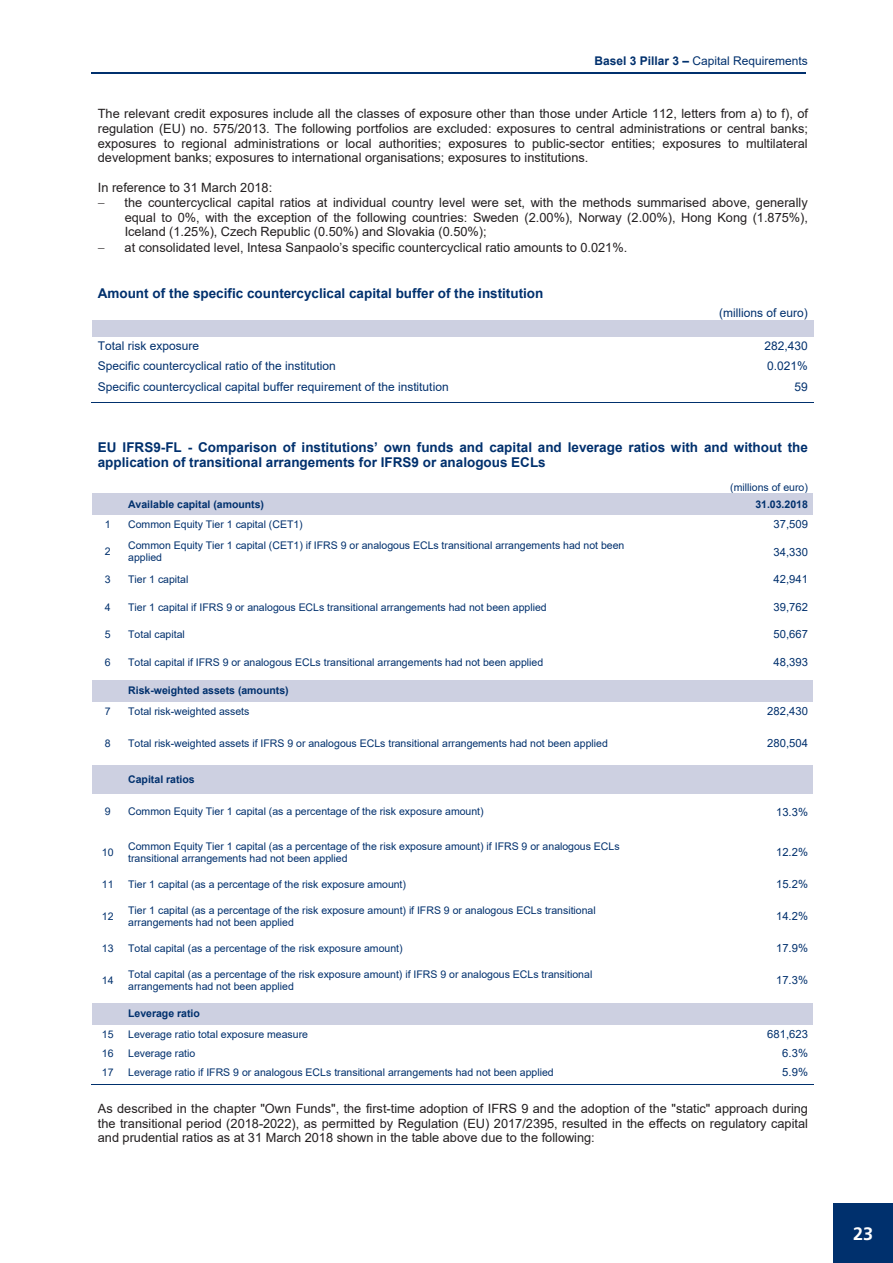
<style>
.page{position:relative;width:893px;height:1263px;background:#fff}
.page>*{position:absolute;margin:0;border:0;box-sizing:border-box;transform-origin:0 0}
.t1{font:700 18px "Frutiger";color:#fff}
.t2{font:700 13.5px/15.6px "Arial";color:#00306d}
.t3{font:12.75px/14.7px "Arial";color:#231f20;text-align:justify}
.t4{font:12px "Arial";color:#00306d}
.t5{font:11.25px "Arial";letter-spacing:.005em;color:#00306d}
.t6{font:10.5px/12px "Arial";color:#00306d}
.t7{font:700 10.5px "Arial";color:#00306d}
.s1{font-weight:700}
</style>
<div class="page">
<hr style="left:92px;top:72px;width:714px;height:1px;background:#00306d">
<div style="left:93px;top:320px;width:608px;height:17px;background:#cdd0e1"></div>
<div style="left:701px;top:320px;width:112px;height:17px;background:#cdd0e1"></div>
<hr style="left:92px;top:402px;width:609px;height:1px;background:#00306d">
<hr style="left:700px;top:402px;width:113px;height:1px;background:#00306d">
<div style="left:93px;top:493px;width:30px;height:21px;background:#cdd0e1"></div>
<div style="left:123px;top:493px;width:537px;height:21px;background:#cdd0e1"></div>
<div style="left:660px;top:493px;width:153px;height:21px;background:#cdd0e1"></div>
<div style="left:93px;top:680px;width:30px;height:21px;background:#cdd0e1"></div>
<div style="left:123px;top:680px;width:537px;height:21px;background:#cdd0e1"></div>
<div style="left:660px;top:680px;width:153px;height:21px;background:#cdd0e1"></div>
<div style="left:93px;top:765px;width:30px;height:28px;background:#cdd0e1"></div>
<div style="left:123px;top:765px;width:537px;height:28px;background:#cdd0e1"></div>
<div style="left:660px;top:765px;width:153px;height:28px;background:#cdd0e1"></div>
<div style="left:93px;top:1003px;width:30px;height:21px;background:#cdd0e1"></div>
<div style="left:123px;top:1003px;width:537px;height:21px;background:#cdd0e1"></div>
<div style="left:660px;top:1003px;width:153px;height:21px;background:#cdd0e1"></div>
<hr style="left:92px;top:1084px;width:31px;height:1px;background:#00306d">
<hr style="left:122px;top:1084px;width:538px;height:1px;background:#00306d">
<hr style="left:659px;top:1084px;width:154px;height:1px;background:#00306d">
<div style="left:833px;top:1203px;width:60px;height:60px;background:#00306d"></div>
<p class="t4" style="left:594px;top:53px;width:215px"><span class="s1">Basel 3 Pillar 3 –</span> Capital Requirements</p>
<p class="t3" style="left:98px;top:106px;width:712px">The relevant credit exposures include all the classes of exposure other than those under Article 112, letters from a) to f), of regulation (EU) no. 575/2013. The following portfolios are excluded: exposures to central administrations or central banks; exposures to regional administrations or local authorities; exposures to public-sector entities; exposures to multilateral development banks; exposures to international organisations; exposures to institutions.</p>
<p class="t3" style="left:125px;top:180px;width:685px;text-align:left;text-indent:-27px">In reference to 31 March 2018:<br>the countercyclical capital ratios at individual country level were set, with the methods summarised above, generally equal to 0%, with the exception of the following countries: Sweden (2.00%), Norway (2.00%), Hong Kong (1.875%), Iceland (1.25%), Czech Republic (0.50%) and Slovakia (0.50%);<br>at consolidated level, Intesa Sanpaolo’s specific countercyclical ratio amounts to 0.021%.</p>
<p class="t2" style="left:98px;top:286px;width:447px">Amount of the specific countercyclical capital buffer of the institution</p>
<p class="t4" style="left:719px;top:305px;width:90px">(millions of euro)</p>
<p class="t4" style="left:98px;top:338px;width:103px">Total risk exposure</p>
<p class="t4" style="left:764px;top:338px;width:45px">282,430</p>
<p class="t4" style="left:98px;top:358px;width:240px">Specific countercyclical ratio of the institution</p>
<p class="t4" style="left:767px;top:358px;width:42px">0.021%</p>
<p class="t4" style="left:98px;top:378px;width:352px">Specific countercyclical capital buffer requirement of the institution</p>
<p class="t4" style="left:794px;top:378px;width:15px">59</p>
<p class="t2" style="left:98px;top:439px;width:712px">EU IFRS9-FL - Comparison of institutions’ own funds and capital and leverage ratios with and without the application of transitional arrangements for IFRS9 or analogous ECLs</p>
<p class="t6" style="left:730px;top:481px;width:79px">(millions of euro)</p>
<p class="t7" style="left:128px;top:497px;width:137px">Available capital (amounts)</p>
<p class="t7" style="left:755px;top:497px;width:54px">31.03.2018</p>
<p class="t6" style="left:105px;top:518px;width:7px">1</p>
<p class="t6" style="left:128px;top:518px;width:176px">Common Equity Tier 1 capital (CET1)</p>
<p class="t5" style="left:773px;top:516px;width:36px">37,509</p>
<p class="t6" style="left:105px;top:546px;width:7px">2</p>
<p class="t6" style="left:128px;top:540px;width:498px">Common Equity Tier 1 capital (CET1) if IFRS 9 or analogous ECLs transitional arrangements had not been applied</p>
<p class="t5" style="left:773px;top:544px;width:36px">34,330</p>
<p class="t6" style="left:105px;top:573px;width:7px">3</p>
<p class="t6" style="left:128px;top:573px;width:62px">Tier 1 capital</p>
<p class="t5" style="left:773px;top:572px;width:36px">42,941</p>
<p class="t6" style="left:105px;top:601px;width:7px">4</p>
<p class="t6" style="left:128px;top:601px;width:420px">Tier 1 capital if IFRS 9 or analogous ECLs transitional arrangements had not been applied</p>
<p class="t5" style="left:773px;top:599px;width:36px">39,762</p>
<p class="t6" style="left:105px;top:628px;width:7px">5</p>
<p class="t6" style="left:128px;top:628px;width:58px">Total capital</p>
<p class="t5" style="left:773px;top:627px;width:36px">50,667</p>
<p class="t6" style="left:105px;top:656px;width:7px">6</p>
<p class="t6" style="left:128px;top:656px;width:417px">Total capital if IFRS 9 or analogous ECLs transitional arrangements had not been applied</p>
<p class="t5" style="left:773px;top:654px;width:36px">48,393</p>
<p class="t7" style="left:128px;top:683px;width:162px">Risk-weighted assets (amounts)</p>
<p class="t6" style="left:105px;top:705px;width:7px">7</p>
<p class="t6" style="left:128px;top:705px;width:123px">Total risk-weighted assets</p>
<p class="t5" style="left:767px;top:703px;width:42px">282,430</p>
<p class="t6" style="left:105px;top:737px;width:7px">8</p>
<p class="t6" style="left:128px;top:737px;width:481px">Total risk-weighted assets if IFRS 9 or analogous ECLs transitional arrangements had not been applied</p>
<p class="t5" style="left:767px;top:735px;width:42px">280,504</p>
<p class="t7" style="left:128px;top:772px;width:68px">Capital ratios</p>
<p class="t6" style="left:105px;top:805px;width:7px">9</p>
<p class="t6" style="left:128px;top:805px;width:357px">Common Equity Tier 1 capital (as a percentage of the risk exposure amount)</p>
<p class="t5" style="left:776px;top:804px;width:33px">13.3%</p>
<p class="t6" style="left:102px;top:846px;width:13px">10</p>
<p class="t6" style="left:128px;top:840px;width:493px">Common Equity Tier 1 capital (as a percentage of the risk exposure amount) if IFRS 9 or analogous ECLs transitional arrangements had not been applied</p>
<p class="t5" style="left:776px;top:844px;width:33px">12.2%</p>
<p class="t6" style="left:102px;top:878px;width:13px">11</p>
<p class="t6" style="left:128px;top:878px;width:279px">Tier 1 capital (as a percentage of the risk exposure amount)</p>
<p class="t5" style="left:776px;top:876px;width:33px">15.2%</p>
<p class="t6" style="left:102px;top:910px;width:13px">12</p>
<p class="t6" style="left:128px;top:904px;width:469px">Tier 1 capital (as a percentage of the risk exposure amount) if IFRS 9 or analogous ECLs transitional arrangements had not been applied</p>
<p class="t5" style="left:776px;top:909px;width:33px">14.2%</p>
<p class="t6" style="left:102px;top:942px;width:13px">13</p>
<p class="t6" style="left:128px;top:942px;width:276px">Total capital (as a percentage of the risk exposure amount)</p>
<p class="t5" style="left:776px;top:941px;width:33px">17.9%</p>
<p class="t6" style="left:102px;top:974px;width:13px">14</p>
<p class="t6" style="left:128px;top:968px;width:466px">Total capital (as a percentage of the risk exposure amount) if IFRS 9 or analogous ECLs transitional arrangements had not been applied</p>
<p class="t5" style="left:776px;top:973px;width:33px">17.3%</p>
<p class="t7" style="left:128px;top:1006px;width:73px">Leverage ratio</p>
<p class="t6" style="left:102px;top:1028px;width:13px">15</p>
<p class="t6" style="left:128px;top:1028px;width:181px">Leverage ratio total exposure measure</p>
<p class="t5" style="left:767px;top:1026px;width:42px">681,623</p>
<p class="t6" style="left:102px;top:1047px;width:13px">16</p>
<p class="t6" style="left:128px;top:1047px;width:69px">Leverage ratio</p>
<p class="t5" style="left:782px;top:1045px;width:27px">6.3%</p>
<p class="t6" style="left:102px;top:1066px;width:13px">17</p>
<p class="t6" style="left:128px;top:1066px;width:427px">Leverage ratio if IFRS 9 or analogous ECLs transitional arrangements had not been applied</p>
<p class="t5" style="left:782px;top:1064px;width:27px">5.9%</p>
<p class="t3" style="left:98px;top:1101px;width:712px">As described in the chapter "Own Funds", the first-time adoption of IFRS 9 and the adoption of the "static" approach during the transitional period (2018-2022), as permitted by Regulation (EU) 2017/2395, resulted in the effects on regulatory capital and prudential ratios as at 31 March 2018 shown in the table above due to the following:</p>
<h1 class="t1" style="left:853px;top:1223px;width:22px">23</h1>
</div>
